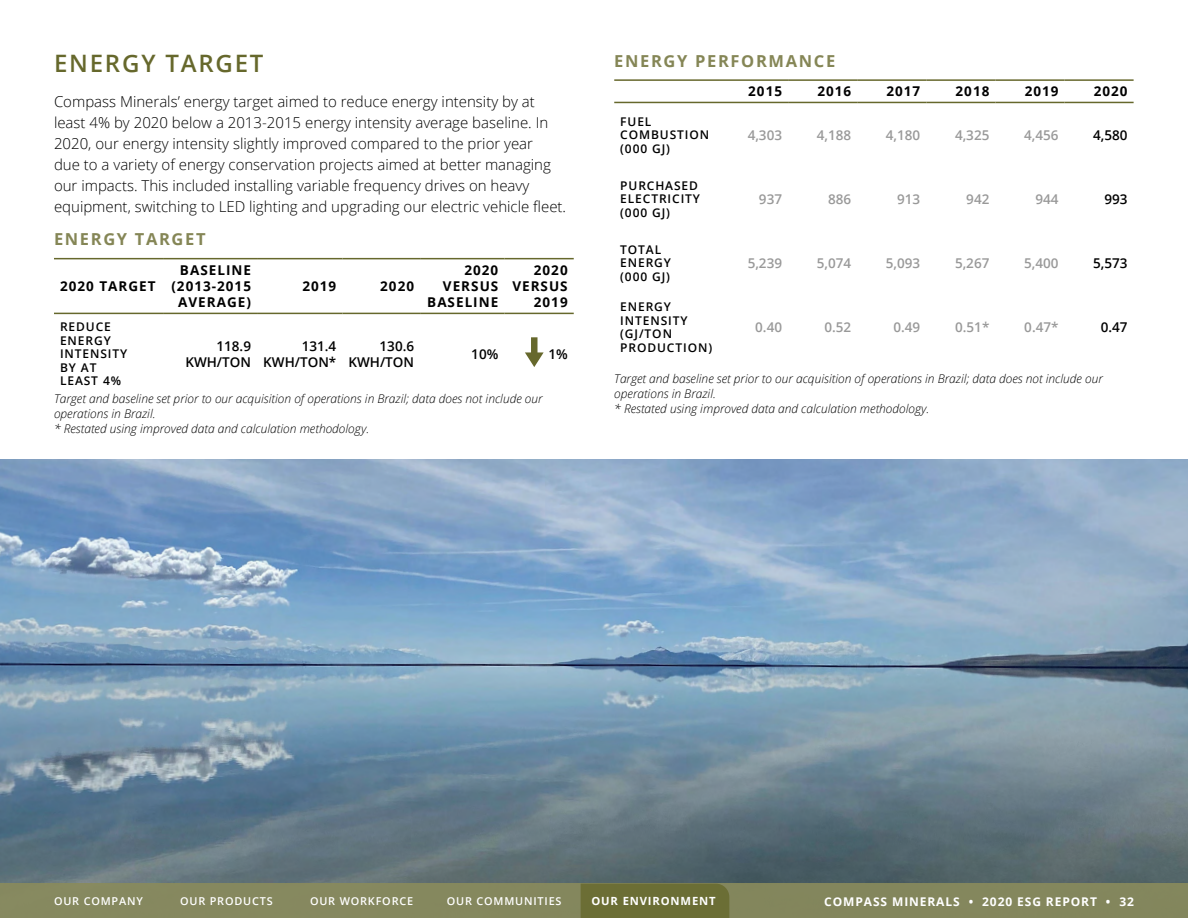
<style>
.page{position:relative;width:1188px;height:918px;background:#fff}
.page>*{position:absolute;margin:0;border:0;box-sizing:border-box;transform-origin:0 0}
.t1{font:600 24px "Open Sans";letter-spacing:.075em;color:#66682c}
.t2{font:700 16.5px "Open Sans";letter-spacing:.1em;color:#858656}
.t3{font:300 15px/21px "Open Sans";color:#000}
.t4{font:700 13.5px/16.2px "Open Sans";letter-spacing:.075em;color:#000;text-align:right}
.t5{font:600 13.5px "Open Sans";color:#999}
.t6{font:600 13.5px/16.2px "Open Sans";color:#000;text-align:right}
.t7{font:italic 300 12px/15px "Open Sans";color:#000}
.t8{font:600 12px/13.5px "Open Sans";letter-spacing:.075em;color:#000}
.t9{font:700 12px "Open Sans";letter-spacing:.075em;color:#fff}
.t10{font:700 11.25px "Open Sans";letter-spacing:.075em;color:#fff}
.t11{font:600 10.8px "Open Sans";letter-spacing:.075em;color:#fff}
</style>
<div class="page">
<hr style="left:54px;top:258px;width:109px;height:1px;background:#66682c">
<hr style="left:163px;top:258px;width:94px;height:1px;background:#66682c">
<hr style="left:257px;top:258px;width:85px;height:1px;background:#66682c">
<hr style="left:342px;top:258px;width:78px;height:1px;background:#66682c">
<hr style="left:420px;top:258px;width:84px;height:1px;background:#66682c">
<hr style="left:504px;top:258px;width:70px;height:1px;background:#66682c">
<hr style="left:54px;top:313px;width:109px;height:1px;background:#66682c">
<hr style="left:163px;top:313px;width:94px;height:1px;background:#66682c">
<hr style="left:257px;top:313px;width:85px;height:1px;background:#66682c">
<hr style="left:342px;top:313px;width:78px;height:1px;background:#66682c">
<hr style="left:420px;top:313px;width:84px;height:1px;background:#66682c">
<hr style="left:504px;top:313px;width:70px;height:1px;background:#66682c">
<hr style="left:614px;top:79px;width:105px;height:2px;background:#66682c">
<hr style="left:719px;top:79px;width:69px;height:2px;background:#66682c">
<hr style="left:788px;top:79px;width:69px;height:2px;background:#66682c">
<hr style="left:857px;top:79px;width:69px;height:2px;background:#66682c">
<hr style="left:926px;top:79px;width:69px;height:2px;background:#66682c">
<hr style="left:995px;top:79px;width:70px;height:2px;background:#66682c">
<hr style="left:1065px;top:79px;width:69px;height:2px;background:#66682c">
<hr style="left:614px;top:102px;width:105px;height:1px;background:#66682c">
<hr style="left:719px;top:102px;width:69px;height:1px;background:#66682c">
<hr style="left:788px;top:102px;width:69px;height:1px;background:#66682c">
<hr style="left:857px;top:102px;width:69px;height:1px;background:#66682c">
<hr style="left:926px;top:102px;width:69px;height:1px;background:#66682c">
<hr style="left:995px;top:102px;width:70px;height:1px;background:#66682c">
<hr style="left:1065px;top:102px;width:69px;height:1px;background:#66682c">
<img style="left:0;top:459px;width:1188px;height:425px">
<div style="left:531px;top:337px;width:6px;height:18px;background:#66682c"></div>
<svg style="left:525px;top:352px;width:19px;height:15px"></svg>
<div style="left:0;top:884px;width:1188px;height:34px;background:#84875d"></div>
<div style="left:581px;top:884px;width:148px;height:34px;background:#6b6e35"></div>
<h1 class="t1" style="left:54px;top:47px;width:211px">ENERGY TARGET</h1>
<p class="t3" style="left:54px;top:91px;width:514px">Compass Minerals’ energy target aimed to reduce energy intensity by at least 4% by 2020 below a 2013-2015 energy intensity average baseline. In 2020, our energy intensity slightly improved compared to the prior year<br>due to a variety of energy conservation projects aimed at better managing our impacts. This included installing variable frequency drives on heavy equipment, switching to LED lighting and upgrading our electric vehicle fleet.</p>
<p class="t2" style="left:54px;top:228px;width:153px">ENERGY TARGET</p>
<p class="t4" style="left:60px;top:278px;width:97px">2020 TARGET</p>
<p class="t4" style="left:427px;top:262px;width:73px">2020<br>VERSUS<br>BASELINE</p>
<p class="t4" style="left:512px;top:262px;width:57px">2020<br>VERSUS<br>2019</p>
<p class="t4" style="left:171px;top:262px;width:81px">BASELINE (2013-2015<br>AVERAGE)</p>
<p class="t4" style="left:303px;top:278px;width:35px">2019</p>
<p class="t4" style="left:380px;top:278px;width:35px">2020</p>
<p class="t8" style="left:60px;top:320px;width:69px">REDUCE<br>ENERGY<br>INTENSITY<br>BY AT<br>LEAST 4%</p>
<p class="t6" style="left:185px;top:337px;width:67px">118.9<br>KWH/TON</p>
<p class="t6" style="left:263px;top:337px;width:75px">131.4<br>KWH/TON*</p>
<p class="t6" style="left:348px;top:337px;width:67px">130.6<br>KWH/TON</p>
<p class="t6" style="left:471px;top:345px;width:29px">10%</p>
<p class="t6" style="left:548px;top:345px;width:21px">1%</p>
<p class="t7" style="left:54px;top:390px;width:490px">Target and baseline set prior to our acquisition of operations in Brazil; data does not include our operations in Brazil.<br>* Restated using improved data and calculation methodology.</p>
<p class="t2" style="left:614px;top:49px;width:223px">ENERGY PERFORMANCE</p>
<p class="t4" style="left:748px;top:83px;width:35px">2015</p>
<p class="t4" style="left:817px;top:83px;width:35px">2016</p>
<p class="t4" style="left:886px;top:83px;width:35px">2017</p>
<p class="t4" style="left:956px;top:83px;width:35px">2018</p>
<p class="t4" style="left:1025px;top:83px;width:35px">2019</p>
<p class="t4" style="left:1094px;top:83px;width:35px">2020</p>
<p class="t8" style="left:620px;top:114px;width:90px">FUEL<br>COMBUSTION (000 GJ)</p>
<p class="t5" style="left:748px;top:126px;width:36px">4,303</p>
<p class="t5" style="left:817px;top:126px;width:36px">4,188</p>
<p class="t5" style="left:886px;top:126px;width:36px">4,180</p>
<p class="t5" style="left:955px;top:126px;width:36px">4,325</p>
<p class="t5" style="left:1024px;top:126px;width:36px">4,456</p>
<p class="t6" style="left:1093px;top:126px;width:36px">4,580</p>
<p class="t8" style="left:620px;top:178px;width:81px">PURCHASED<br>ELECTRICITY (000 GJ)</p>
<p class="t8" style="left:620px;top:242px;width:52px">TOTAL<br>ENERGY (000 GJ)</p>
<p class="t8" style="left:620px;top:300px;width:93px">ENERGY<br>INTENSITY (GJ/TON<br>PRODUCTION)</p>
<p class="t5" style="left:759px;top:190px;width:25px">937</p>
<p class="t5" style="left:828px;top:190px;width:25px">886</p>
<p class="t5" style="left:897px;top:190px;width:25px">913</p>
<p class="t5" style="left:966px;top:190px;width:25px">942</p>
<p class="t5" style="left:1035px;top:190px;width:25px">944</p>
<p class="t6" style="left:1105px;top:190px;width:25px">993</p>
<p class="t5" style="left:748px;top:254px;width:36px">5,239</p>
<p class="t5" style="left:817px;top:254px;width:36px">5,074</p>
<p class="t5" style="left:886px;top:254px;width:36px">5,093</p>
<p class="t5" style="left:955px;top:254px;width:36px">5,267</p>
<p class="t5" style="left:1024px;top:254px;width:36px">5,400</p>
<p class="t6" style="left:1093px;top:255px;width:36px">5,573</p>
<p class="t5" style="left:755px;top:318px;width:28px">0.40</p>
<p class="t5" style="left:824px;top:318px;width:28px">0.52</p>
<p class="t5" style="left:893px;top:318px;width:28px">0.49</p>
<p class="t5" style="left:955px;top:318px;width:36px">0.51*</p>
<p class="t5" style="left:1024px;top:318px;width:36px">0.47*</p>
<p class="t6" style="left:1101px;top:319px;width:28px">0.47</p>
<p class="t7" style="left:614px;top:371px;width:490px">Target and baseline set prior to our acquisition of operations in Brazil; data does not include our operations in Brazil.<br>* Restated using improved data and calculation methodology.</p>
<p class="t11" style="left:54px;top:894px;width:90px">OUR COMPANY</p>
<p class="t11" style="left:180px;top:894px;width:94px">OUR PRODUCTS</p>
<p class="t11" style="left:310px;top:894px;width:105px">OUR WORKFORCE</p>
<p class="t11" style="left:447px;top:894px;width:116px">OUR COMMUNITIES</p>
<p class="t10" style="left:591px;top:893px;width:126px">OUR ENVIRONMENT</p>
<p class="t9" style="left:824px;top:893px;width:311px">COMPASS MINERALS • 2020 ESG REPORT • 32</p>
</div>
